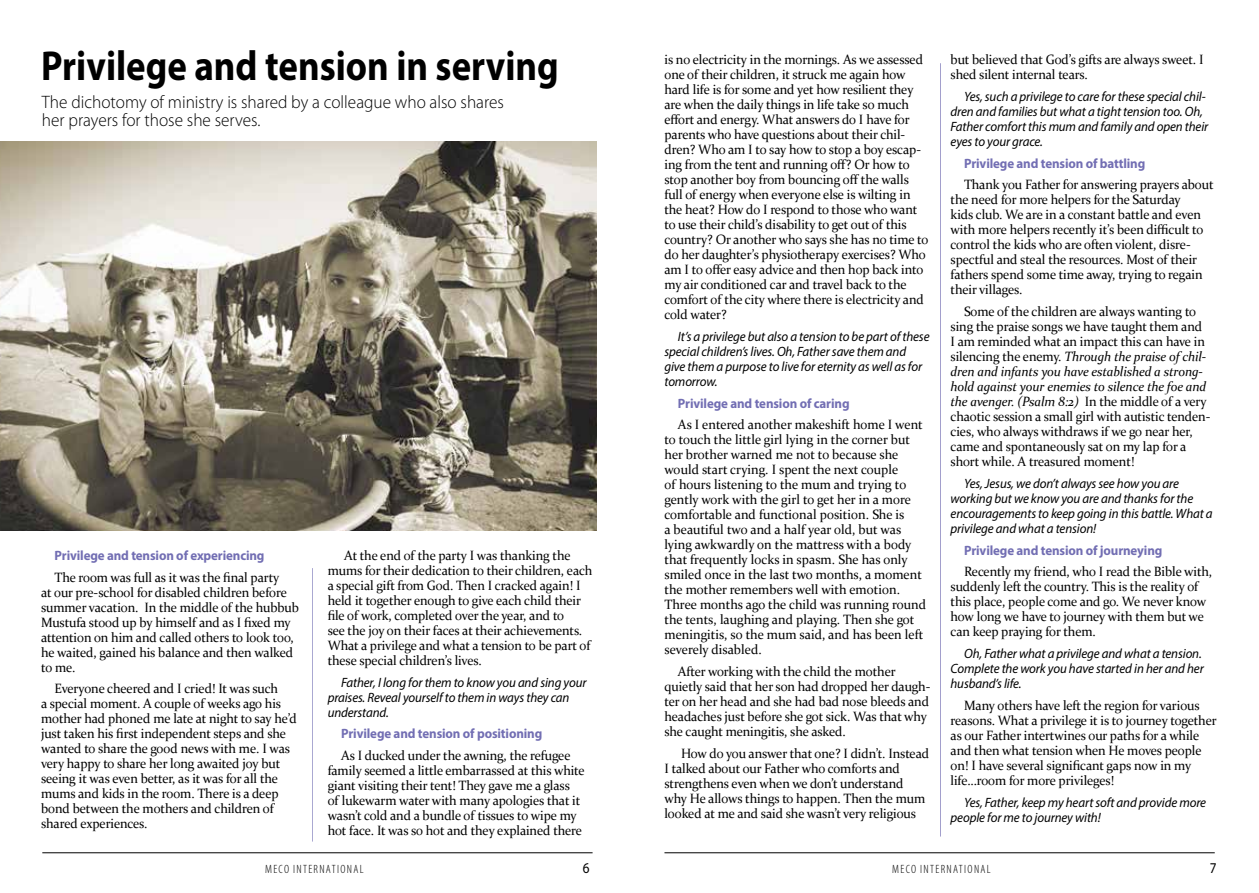
<style>
.page{position:relative;width:1259px;height:893px;background:#fff}
.page>*{position:absolute;margin:0;border:0;box-sizing:border-box;transform-origin:0 0}
.t1{font:700 42px "Myriad Pro";color:#000;scale:.88 1}
.t2{font:300 18px/18px "Myriad Pro";color:#000;scale:.96 1}
.t3{font:15px "Myriad Pro";color:#000;scale:.88 1}
.t4{font:13.5px/15px "Constantia";letter-spacing:-.01em;color:#000;scale:.96 1}
.t5{font:italic 13.5px/15px "Myriad Pro";letter-spacing:-.01em;color:#000;scale:.96 1}
.t6{font:700 13.5px "Myriad Pro";letter-spacing:-.01em;color:#726eb3;scale:.96 1}
.t7{font:300 condensed 12px "Myriad Pro";letter-spacing:.11em;color:#000}
.s1{font-style:italic}
</style>
<div class="page">
<hr style="left:42px;top:852px;width:550px;height:1px;background:#000">
<hr style="left:664px;top:852px;width:550px;height:1px;background:#000">
<img style="left:0;top:141px;width:596px;height:389px">
<hr style="left:312px;top:568px;width:1px;height:274px;background:#726eb3">
<hr style="left:940px;top:63px;width:1px;height:773px;background:#726eb3">
<h1 class="t1" style="left:41px;top:38px;width:590px">Privilege and tension in serving</h1>
<h2 class="t2" style="left:42px;top:93px;width:482px">The dichotomy of ministry is shared by a colleague who also shares her prayers for those she serves.</h2>
<p class="t6" style="left:55px;top:547px;width:220px">Privilege and tension of experiencing</p>
<p class="t4" style="left:41px;top:569px;width:270px;text-indent:14px">The room was full as it was the final party<br>at our pre-school for disabled children before summer vacation. In the middle of the hubbub Mustufa stood up by himself and as I fixed my attention on him and called others to look too, he waited, gained his balance and then walked to me.</p>
<p class="t4" style="left:41px;top:681px;width:268px;text-indent:14px">Everyone cheered and I cried! It was such<br>a special moment. A couple of weeks ago his mother had phoned me late at night to say he’d just taken his first independent steps and she wanted to share the good news with me. I was very happy to share her long awaited joy but seeing it was even better, as it was for all the mums and kids in the room. There is a deep bond between the mothers and children of shared experiences.</p>
<p class="t4" style="left:328px;top:547px;width:277px;text-indent:16px">At the end of the party I was thanking the mums for their dedication to their children, each a special gift from God. Then I cracked again! I held it together enough to give each child their file of work, completed over the year, and to<br>see the joy on their faces at their achievements.<br>What a privilege and what a tension to be part of these special children’s lives.</p>
<p class="t5" style="left:328px;top:674px;width:271px;text-indent:14px">Father, I long for them to know you and sing your praises. Reveal yourself to them in ways they can understand.</p>
<p class="t6" style="left:341px;top:725px;width:211px">Privilege and tension of positioning</p>
<p class="t4" style="left:328px;top:747px;width:269px;text-indent:14px">As I ducked under the awning, the refugee family seemed a little embarrassed at this white giant visiting their tent! They gave me a glass<br>of lukewarm water with many apologies that it wasn’t cold and a bundle of tissues to wipe my hot face. It was so hot and they explained there</p>
<p class="t4" style="left:664px;top:51px;width:276px">is no electricity in the mornings. As we assessed one of their children, it struck me again how hard life is for some and yet how resilient they are when the daily things in life take so much effort and energy. What answers do I have for parents who have questions about their chil&shy;dren? Who am I to say how to stop a boy escap&shy;ing from the tent and running off? Or how to stop another boy from bouncing off the walls full of energy when everyone else is wilting in the heat? How do I respond to those who want to use their child’s disability to get out of this country? Or another who says she has no time to do her daughter’s physiotherapy exercises? Who am I to offer easy advice and then hop back into my air conditioned car and travel back to the comfort of the city where there is electricity and cold water?</p>
<p class="t5" style="left:664px;top:329px;width:278px;text-indent:14px">It’s a privilege but also a tension to be part of these special children’s lives. Oh, Father save them and give them a purpose to live for eternity as well as for tomorrow.</p>
<p class="t6" style="left:678px;top:394px;width:180px">Privilege and tension of caring</p>
<p class="t4" style="left:664px;top:417px;width:274px;text-indent:14px">As I entered another makeshift home I went to touch the little girl lying in the corner but her brother warned me not to because she would start crying. I spent the next couple<br>of hours listening to the mum and trying to gently work with the girl to get her in a more comfortable and functional position. She is<br>a beautiful two and a half year old, but was lying awkwardly on the mattress with a body that frequently locks in spasm. She has only smiled once in the last two months, a moment the mother remembers well with emotion.<br>Three months ago the child was running round the tents, laughing and playing. Then she got meningitis, so the mum said, and has been left severely disabled.</p>
<p class="t4" style="left:664px;top:663px;width:278px;text-indent:14px">After working with the child the mother quietly said that her son had dropped her daugh&shy;ter on her head and she had bad nose bleeds and headaches just before she got sick. Was that why she caught meningitis, she asked.</p>
<p class="t4" style="left:664px;top:745px;width:277px;text-indent:17px">How do you answer that one? I didn’t. Instead I talked about our Father who comforts and strengthens even when we don’t understand why He allows things to happen. Then the mum looked at me and said she wasn’t very religious</p>
<p class="t4" style="left:950px;top:51px;width:265px">but believed that God’s gifts are always sweet. I shed silent internal tears.</p>
<p class="t5" style="left:950px;top:89px;width:270px;text-indent:14px">Yes, such a privilege to care for these special chil&shy;dren and families but what a tight tension too. Oh, Father comfort this mum and family and open their eyes to your grace.</p>
<p class="t6" style="left:964px;top:154px;width:190px">Privilege and tension of battling</p>
<p class="t4" style="left:950px;top:177px;width:275px;text-indent:14px">Thank you Father for answering prayers about the need for more helpers for the Saturday<br>kids club. We are in a constant battle and even with more helpers recently it’s been difficult to control the kids who are often violent, disre&shy;spectful and steal the resources. Most of their fathers spend some time away, trying to regain their villages.</p>
<p class="t4" style="left:950px;top:303px;width:272px;text-indent:14px">Some of the children are always wanting to sing the praise songs we have taught them and<br>I am reminded what an impact this can have in silencing the enemy. <span class="s1">Through the praise of chil&shy;dren and infants you have established a strong&shy;hold against your enemies to silence the foe and the avenger. (Psalm 8:2)</span> In the middle of a very chaotic session a small girl with autistic tenden&shy;cies, who always withdraws if we go near her, came and spontaneously sat on my lap for a short while. A treasured moment!</p>
<p class="t5" style="left:950px;top:476px;width:274px;text-indent:14px">Yes, Jesus, we don’t always see how you are working but we know you are and thanks for the encouragements to keep going in this battle. What a privilege and what a tension!</p>
<p class="t6" style="left:964px;top:541px;width:208px">Privilege and tension of journeying</p>
<p class="t4" style="left:950px;top:564px;width:274px;text-indent:14px">Recently my friend, who I read the Bible with, suddenly left the country. This is the reality of this place, people come and go. We never know how long we have to journey with them but we can keep praying for them.</p>
<p class="t5" style="left:950px;top:646px;width:265px;text-indent:14px">Oh, Father what a privilege and what a tension.<br>Complete the work you have started in her and her husband’s life.</p>
<p class="t4" style="left:950px;top:697px;width:279px;text-indent:14px">Many others have left the region for various reasons. What a privilege it is to journey together as our Father intertwines our paths for a while and then what tension when He moves people on! I have several significant gaps now in my life…room for more privileges!</p>
<p class="t5" style="left:950px;top:794px;width:268px;text-indent:14px">Yes, Father, keep my heart soft and provide more people for me to journey with!</p>
<p class="t7" style="left:265px;top:862px;width:100px">MECO INTERNATIONAL</p>
<p class="t3" style="left:583px;top:859px;width:9px">6</p>
<p class="t7" style="left:892px;top:862px;width:100px">MECO INTERNATIONAL</p>
<p class="t3" style="left:1210px;top:859px;width:9px">7</p>
</div>
